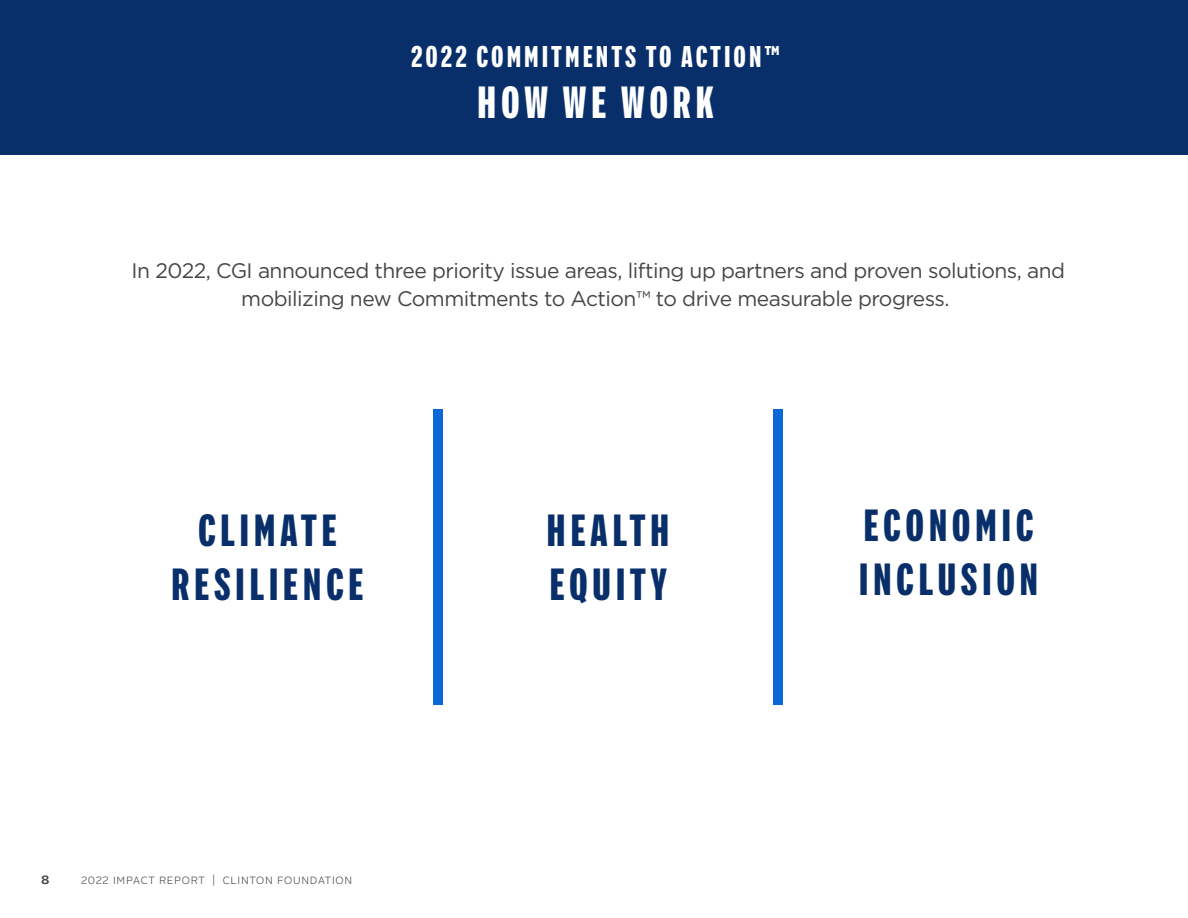
<style>
.page{position:relative;width:1188px;height:918px;background:#fff}
.page>*{position:absolute;margin:0;border:0;box-sizing:border-box;transform-origin:0 0}
.t1{font:900 45px/54px "Alrightv 2 Compressed";letter-spacing:.1em;color:#092f6a}
.t2{font:900 45px "Alrightv 2 Compressed";letter-spacing:.1em;color:#fff}
.t3{font:900 30px "Alrightv 2 Compressed";letter-spacing:.1em;color:#fff}
.t4{font:21px/28.5px "Gotham";letter-spacing:-.025em;color:#454647;text-align:center}
.t5{font:700 12px "Alrightv 2 Normal";color:#454647}
.t6{font:300 10.5px "Alrightv 2 Normal";letter-spacing:.075em;color:#454647}
</style>
<div class="page">
<div style="left:433px;top:409px;width:9px;height:296px;background:#0a69d6"></div>
<div style="left:774px;top:409px;width:9px;height:296px;background:#0a69d6"></div>
<div style="left:0;top:0;width:1188px;height:154px;background:#092f6a"></div>
<p class="t3" style="left:411px;top:34px;width:370px">2022 COMMITMENTS TO ACTION™</p>
<p class="t2" style="left:477px;top:69px;width:238px">HOW WE WORK</p>
<p class="t4" style="left:132px;top:256px;width:935px">In 2022, CGI announced three priority issue areas, lifting up partners and proven solutions, and mobilizing new Commitments to Action™ to drive measurable progress.</p>
<p class="t1" style="left:171px;top:500px;width:194px;text-align:center">CLIMATE<br>RESILIENCE</p>
<p class="t1" style="left:859px;top:495px;width:181px">ECONOMIC<br>INCLUSION</p>
<p class="t1" style="left:547px;top:500px;width:124px">HEALTH<br>EQUITY</p>
<p class="t6" style="left:81px;top:873px;width:136px">2022 IMPACT REPORT |</p>
<p class="t5" style="left:41px;top:871px;width:10px">8</p>
<p class="t6" style="left:223px;top:873px;width:131px">CLINTON FOUNDATION</p>
</div>
